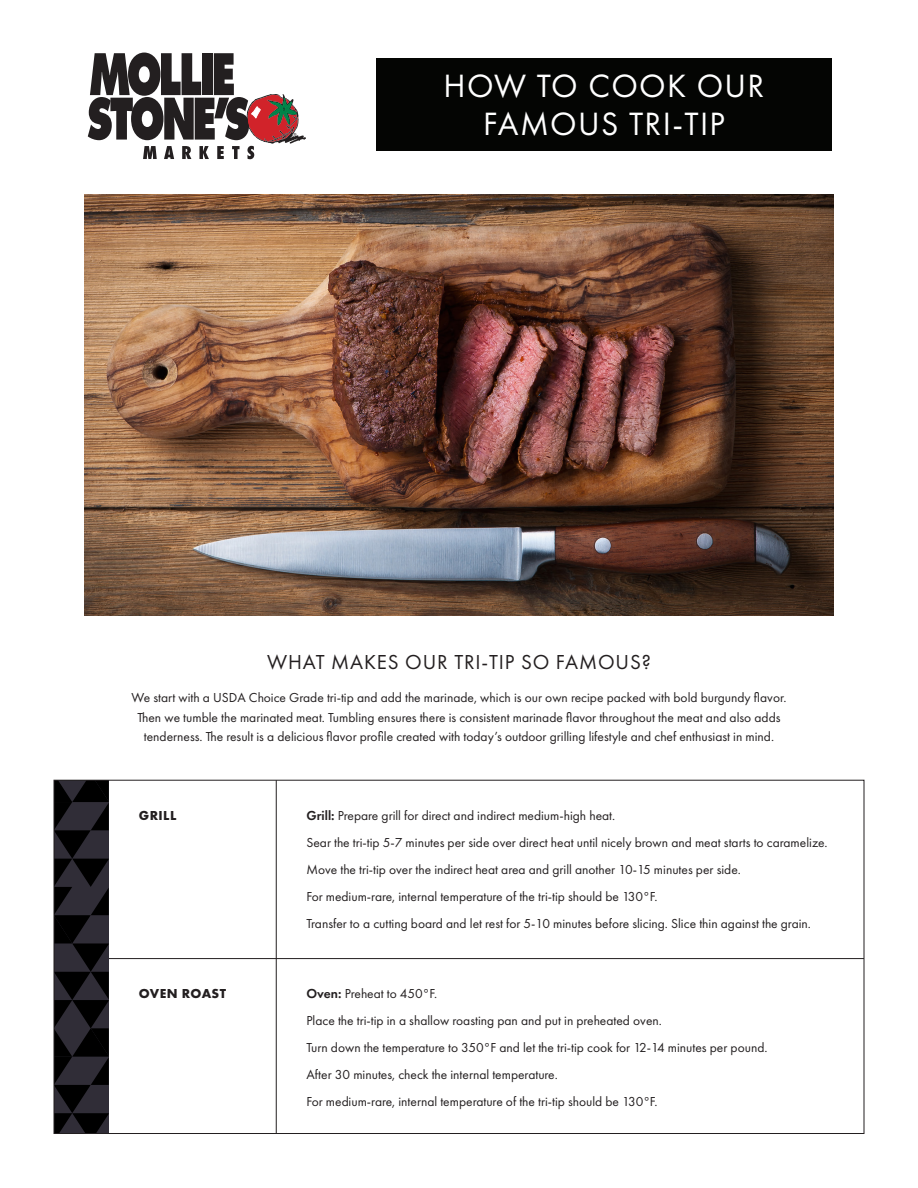
<style>
.page{position:relative;width:918px;height:1188px;background:#fff}
.page>*{position:absolute;margin:0;border:0;box-sizing:border-box;transform-origin:0 0}
.t1{font:33.45px/37.5px "Futura PT";letter-spacing:.04em;color:#fff;text-align:center}
.t2{font:21px "Futura PT";letter-spacing:.04em;color:#231f20}
.t3{font:13.5px/27px "Futura PT";color:#231f20}
.t4{font:700 13.5px "Futura PT";letter-spacing:.035em;color:#231f20}
.s1{font-weight:600}
</style>
<div class="page">
<hr style="left:94px;top:958px;width:770px;height:1px;background:#231f20">
<div style="left:376px;top:58px;width:456px;height:93px;background:#040503"></div>
<svg style="left:88px;top:53px;width:218px;height:106px"></svg>
<svg style="left:56px;top:782px;width:53px;height:350px;background:#1a181e"></svg>
<hr style="left:276px;top:780px;width:1px;height:354px;background:#231f20">
<img style="left:85px;top:195px;width:748px;height:421px">
<h1 class="t1" style="left:444px;top:67px;width:322px">HOW TO COOK OUR<br>FAMOUS TRI-TIP</h1>
<h2 class="t2" style="left:267px;top:650px;width:385px">WHAT MAKES OUR TRI-TIP SO FAMOUS?</h2>
<p class="t3" style="left:131px;top:688px;width:657px;line-height:19.5px;text-align:center">We start with a USDA Choice Grade tri-tip and add the marinade, which is our own recipe packed with bold burgundy flavor.<br>Then we tumble the marinated meat. Tumbling ensures there is consistent marinade flavor throughout the meat and also adds tenderness. The result is a delicious flavor profile created with today’s outdoor grilling lifestyle and chef enthusiast in mind.</p>
<p class="t4" style="left:139px;top:807px;width:39px">GRILL</p>
<p class="t3" style="left:306px;top:802px;width:523px"><span class="s1">Grill:</span> Prepare grill for direct and indirect medium-high heat.<br>Sear the tri-tip 5-7 minutes per side over direct heat until nicely brown and meat starts to caramelize.<br>Move the tri-tip over the indirect heat area and grill another 10-15 minutes per side.<br>For medium-rare, internal temperature of the tri-tip should be 130°F.<br>Transfer to a cutting board and let rest for 5-10 minutes before slicing. Slice thin against the grain.</p>
<p class="t4" style="left:139px;top:985px;width:89px">OVEN ROAST</p>
<p class="t3" style="left:306px;top:980px;width:463px"><span class="s1">Oven:</span> Preheat to 450°F.<br>Place the tri-tip in a shallow roasting pan and put in preheated oven.<br>Turn down the temperature to 350°F and let the tri-tip cook for 12-14 minutes per pound.<br>After 30 minutes, check the internal temperature.<br>For medium-rare, internal temperature of the tri-tip should be 130°F.</p>
</div>
